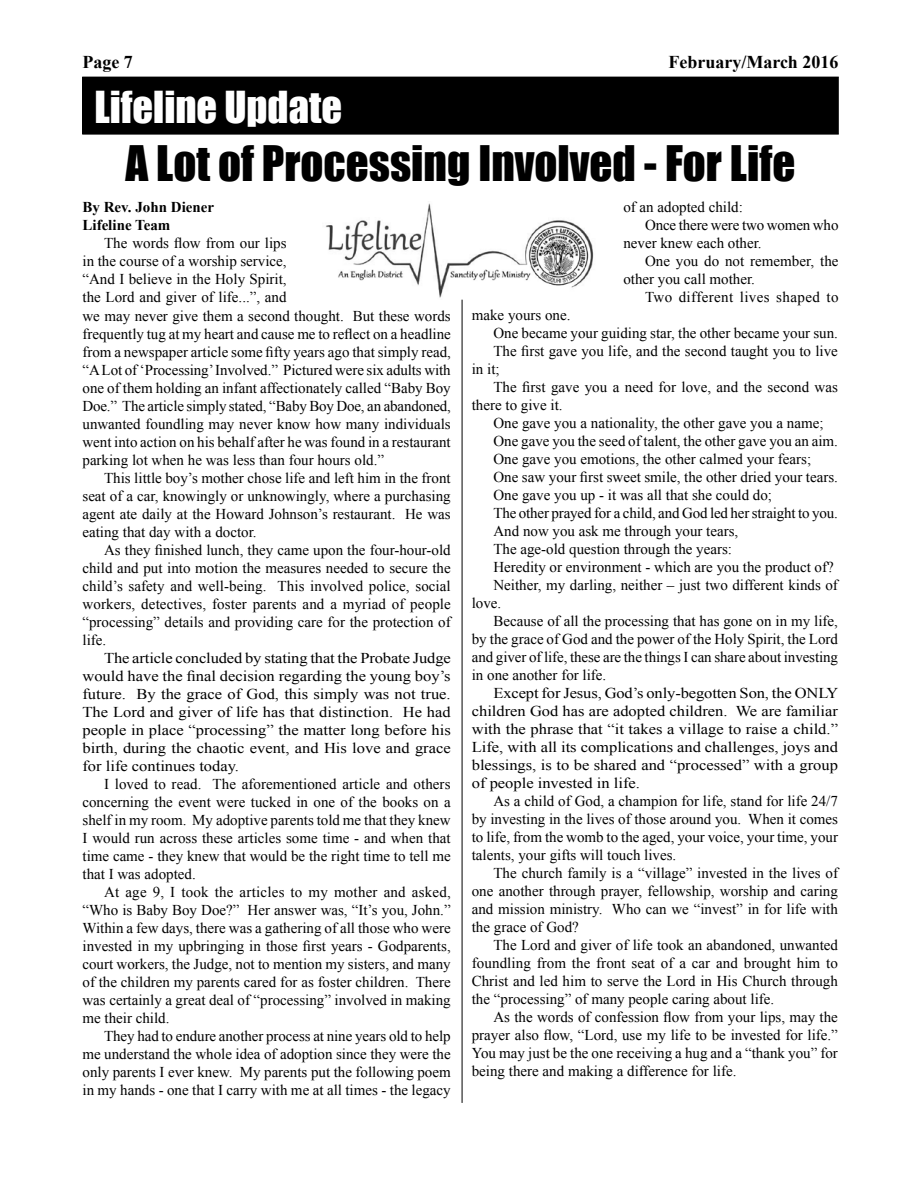
<style>
.page{position:relative;width:918px;height:1188px;background:#fff}
.page>*{position:absolute;margin:0;border:0;box-sizing:border-box;transform-origin:0 0}
.t1{font:45px "Impact";color:#000}
.t2{font:40.5px "Impact";color:#fff}
.t3{font:700 18px "Times New Roman";color:#000}
.t4{font:15px/18px "Times New Roman";color:#000;text-align:justify}
.t5{font:15px/18px "Times New Roman";color:#000;text-align:justify;scale:1.1 1}
.t6{font:700 15px/18px "Times New Roman";color:#000}
.t7{font:15px "Times New Roman";letter-spacing:.025em;color:#000}
</style>
<div class="page">
<img style="left:325px;top:203px;width:269px;height:97px">
<div style="left:83px;top:77px;width:755px;height:57px;background:#000"></div>
<hr style="left:462px;top:300px;width:1px;height:803px;background:#000">
<p class="t3" style="left:82px;top:49px;width:52px">Page 7</p>
<p class="t3" style="left:668px;top:50px;width:172px">February/March 2016</p>
<h2 class="t2" style="left:94px;top:76px;width:249px">Lifeline Update</h2>
<h1 class="t1" style="left:125px;top:129px;width:671px">A Lot of Processing Involved - For Life</h1>
<p class="t6" style="left:82px;top:198px;width:133px">By Rev. John Diener<br>Lifeline Team</p>
<p class="t4" style="left:82px;top:234px;width:206px;text-indent:22px">The words flow from our lips in the course of a worship service, “And I believe in the Holy Spirit, the Lord and giver of life...”, and</p>
<p class="t4" style="left:82px;top:307px;width:370px">we may never give them a second thought. But these words frequently tug at my heart and cause me to reflect on a headline from a newspaper article some fifty years ago that simply read, “A Lot of ‘Processing’ Involved.” Pictured were six adults with one of them holding an infant affectionately called “Baby Boy Doe.” The article simply stated, “Baby Boy Doe, an abandoned, unwanted foundling may never know how many individuals went into action on his behalf after he was found in a restaurant parking lot when he was less than four hours old.”</p>
<p class="t4" style="left:82px;top:469px;width:370px;text-indent:22px">This little boy’s mother chose life and left him in the front seat of a car, knowingly or unknowingly, where a purchasing agent ate daily at the Howard Johnson’s restaurant. He was eating that day with a doctor.</p>
<p class="t4" style="left:82px;top:541px;width:370px;text-indent:22px">As they finished lunch, they came upon the four-hour-old child and put into motion the measures needed to secure the child’s safety and well-being. This involved police, social workers, detectives, foster parents and a myriad of people “processing” details and providing care for the protection of life.</p>
<p class="t5" style="left:83px;top:649px;width:336px;text-indent:22px">The article concluded by stating that the Probate Judge would have the final decision regarding the young boy’s future. By the grace of God, this simply was not true.<br>The Lord and giver of life has that distinction. He had people in place “processing” the matter long before his birth, during the chaotic event, and His love and grace for life continues today.</p>
<p class="t4" style="left:82px;top:775px;width:370px;text-indent:22px">I loved to read. The aforementioned article and others concerning the event were tucked in one of the books on a shelf in my room. My adoptive parents told me that they knew I would run across these articles some time - and when that time came - they knew that would be the right time to tell me that I was adopted.</p>
<p class="t4" style="left:82px;top:883px;width:370px;text-indent:22px">At age 9, I took the articles to my mother and asked, “Who is Baby Boy Doe?” Her answer was, “It’s you, John.” Within a few days, there was a gathering of all those who were invested in my upbringing in those first years - Godparents, court workers, the Judge, not to mention my sisters, and many of the children my parents cared for as foster children. There was certainly a great deal of “processing” involved in making me their child.</p>
<p class="t4" style="left:82px;top:1027px;width:370px;text-indent:22px">They had to endure another process at nine years old to help me understand the whole idea of adoption since they were the only parents I ever knew. My parents put the following poem in my hands - one that I carry with me at all times - the legacy</p>
<p class="t4" style="left:623px;top:198px;width:121px">of an adopted child:</p>
<p class="t4" style="left:645px;top:216px;width:195px">Once there were two women who</p>
<p class="t4" style="left:623px;top:234px;width:140px">never knew each other.</p>
<p class="t4" style="left:645px;top:252px;width:195px">One you do not remember, the</p>
<p class="t4" style="left:623px;top:270px;width:133px">other you call mother.</p>
<p class="t7" style="left:645px;top:287px;width:195px">Two different lives shaped to</p>
<p class="t4" style="left:472px;top:306px;width:100px">make yours one.</p>
<p class="t4" style="left:493px;top:324px;width:346px">One became your guiding star, the other became your sun.</p>
<p class="t4" style="left:493px;top:342px;width:346px">The first gave you life, and the second taught you to live</p>
<p class="t4" style="left:472px;top:360px;width:29px">in it;</p>
<p class="t4" style="left:493px;top:378px;width:346px">The first gave you a need for love, and the second was</p>
<p class="t4" style="left:472px;top:396px;width:92px">there to give it.</p>
<p class="t4" style="left:493px;top:414px;width:332px">One gave you a nationality, the other gave you a name;</p>
<p class="t4" style="left:493px;top:432px;width:346px">One gave you the seed of talent, the other gave you an aim.</p>
<p class="t4" style="left:493px;top:450px;width:319px">One gave you emotions, the other calmed your fears;</p>
<p class="t4" style="left:493px;top:468px;width:346px">One saw your first sweet smile, the other dried your tears.</p>
<p class="t4" style="left:493px;top:486px;width:280px">One gave you up - it was all that she could do;</p>
<p class="t4" style="left:493px;top:504px;width:346px">The other prayed for a child, and God led her straight to you.</p>
<p class="t4" style="left:493px;top:522px;width:246px">And now you ask me through your tears,</p>
<p class="t4" style="left:493px;top:540px;width:240px">The age-old question through the years:</p>
<p class="t4" style="left:493px;top:558px;width:342px">Heredity or environment - which are you the product of?</p>
<p class="t4" style="left:493px;top:576px;width:346px">Neither, my darling, neither – just two different kinds of</p>
<p class="t4" style="left:472px;top:594px;width:31px">love.</p>
<p class="t4" style="left:493px;top:612px;width:346px">Because of all the processing that has gone on in my life,</p>
<p class="t4" style="left:472px;top:630px;width:368px">by the grace of God and the power of the Holy Spirit, the Lord</p>
<p class="t4" style="left:472px;top:648px;width:368px">and giver of life, these are the things I can share about investing</p>
<p class="t4" style="left:472px;top:666px;width:136px">in one another for life.</p>
<p class="t5" style="left:493px;top:684px;width:315px">Except for Jesus, God’s only-begotten Son, the ONLY</p>
<p class="t5" style="left:472px;top:702px;width:334px">children God has are adopted children. We are familiar</p>
<p class="t5" style="left:472px;top:720px;width:334px">with the phrase that “it takes a village to raise a child.”</p>
<p class="t5" style="left:472px;top:738px;width:334px">Life, with all its complications and challenges, joys and</p>
<p class="t5" style="left:472px;top:756px;width:334px">blessings, is to be shared and “processed” with a group</p>
<p class="t5" style="left:472px;top:774px;width:154px">of people invested in life.</p>
<p class="t4" style="left:493px;top:792px;width:346px">As a child of God, a champion for life, stand for life 24/7</p>
<p class="t4" style="left:472px;top:810px;width:368px">by investing in the lives of those around you. When it comes</p>
<p class="t4" style="left:472px;top:828px;width:368px">to life, from the womb to the aged, your voice, your time, your</p>
<p class="t4" style="left:472px;top:846px;width:206px">talents, your gifts will touch lives.</p>
<p class="t4" style="left:493px;top:864px;width:346px">The church family is a “village” invested in the lives of</p>
<p class="t4" style="left:472px;top:882px;width:368px">one another through prayer, fellowship, worship and caring</p>
<p class="t4" style="left:472px;top:900px;width:368px">and mission ministry. Who can we “invest” in for life with</p>
<p class="t4" style="left:472px;top:918px;width:109px">the grace of God?</p>
<p class="t4" style="left:493px;top:936px;width:346px">The Lord and giver of life took an abandoned, unwanted</p>
<p class="t4" style="left:472px;top:954px;width:368px">foundling from the front seat of a car and brought him to</p>
<p class="t4" style="left:472px;top:972px;width:368px">Christ and led him to serve the Lord in His Church through</p>
<p class="t4" style="left:472px;top:990px;width:304px">the “processing” of many people caring about life.</p>
<p class="t4" style="left:493px;top:1008px;width:346px">As the words of confession flow from your lips, may the</p>
<p class="t4" style="left:472px;top:1026px;width:368px">prayer also flow, “Lord, use my life to be invested for life.”</p>
<p class="t4" style="left:472px;top:1044px;width:368px">You may just be the one receiving a hug and a “thank you” for</p>
<p class="t4" style="left:472px;top:1062px;width:266px">being there and making a difference for life.</p>
</div>
